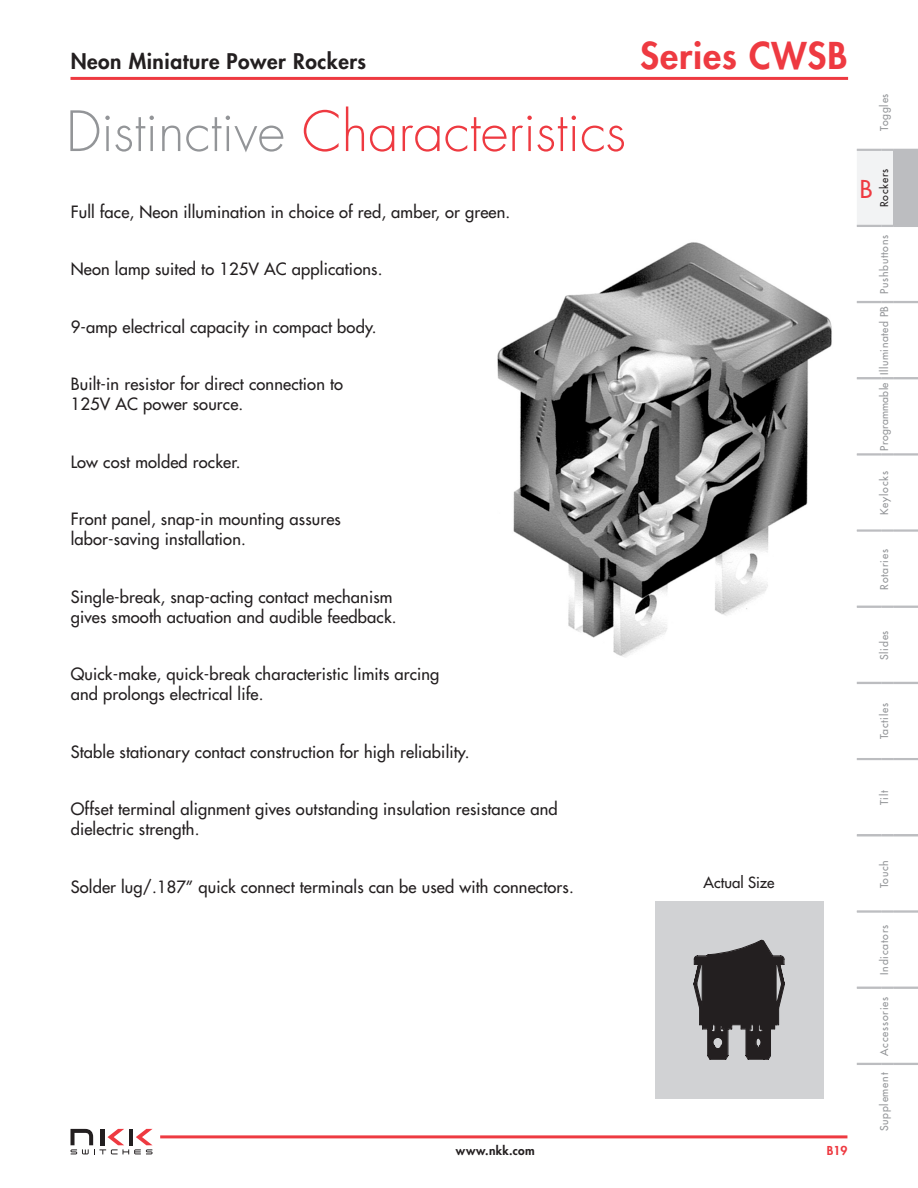
<style>
.page{position:relative;width:918px;height:1188px;background:#fff}
.page>*{position:absolute;margin:0;border:0;box-sizing:border-box;transform-origin:0 0}
.t1{font:300 54px "Futura Std";color:#ee3a41}
.Series_Header_Left{font:800 36px "Futura Std";letter-spacing:.025em;color:#ee3a41}
.t2{font:500 24px "Futura Std";color:#ee3a41}
.Series_Header_Left-2{font:800 21px "Futura Std";letter-spacing:.025em;color:#231f20}
.Charac__Text{font:500 16.5px/19.8px "Futura Std";letter-spacing:.01em;color:#231f20}
.t3{font:500 15px "Futura Std";color:#231f20}
.Footer_Left{font:800 12px "Futura Std";letter-spacing:.035em;color:#231f20}
.Page_No__Right{font:800 12px "Futura Std";color:#ee3a41}
.t4{font:500 10.5px "Futura Std";letter-spacing:.075em;color:#939598}
.t5{font:500 10.5px "Futura Std";letter-spacing:.05em;color:#939598}
.t6{font:500 10.5px "Futura Std";letter-spacing:.025em;color:#939598}
.t7{font:500 10.5px "Futura Std";letter-spacing:.075em;color:#231f20}
.s1{color:#939598}
</style>
<div class="page">
<hr style="left:70px;top:77px;width:778px;height:3px;background:#ee3a41">
<svg style="left:71px;top:1129px;width:82px;height:25px"></svg>
<hr style="left:160px;top:1135px;width:687px;height:3px;background:#ee3a41">
<hr style="left:857px;top:911px;width:24px;height:2px;background:#bcbdc0">
<hr style="left:893px;top:911px;width:25px;height:2px;background:#bcbdc0">
<svg style="left:857px;top:987px;width:36px;height:2px"></svg>
<hr style="left:893px;top:987px;width:25px;height:2px;background:#bcbdc0">
<svg style="left:857px;top:1063px;width:61px;height:2px"></svg>
<hr style="left:857px;top:454px;width:24px;height:2px;background:#bcbdc0">
<hr style="left:857px;top:529px;width:24px;height:2px;background:#bcbdc0">
<hr style="left:893px;top:454px;width:25px;height:2px;background:#bcbdc0">
<hr style="left:893px;top:529px;width:25px;height:2px;background:#bcbdc0">
<hr style="left:857px;top:530px;width:24px;height:2px;background:#bcbdc0">
<svg style="left:881px;top:529px;width:12px;height:3px"></svg>
<hr style="left:893px;top:530px;width:25px;height:2px;background:#bcbdc0">
<svg style="left:857px;top:301px;width:61px;height:2px"></svg>
<svg style="left:857px;top:606px;width:36px;height:2px"></svg>
<hr style="left:893px;top:606px;width:25px;height:2px;background:#bcbdc0">
<svg style="left:857px;top:682px;width:61px;height:2px"></svg>
<hr style="left:857px;top:453px;width:24px;height:2px;background:#bcbdc0">
<svg style="left:881px;top:453px;width:12px;height:3px"></svg>
<svg style="left:857px;top:377px;width:61px;height:2px"></svg>
<hr style="left:893px;top:453px;width:25px;height:2px;background:#bcbdc0">
<svg style="left:857px;top:149px;width:61px;height:78px"></svg>
<hr style="left:893px;top:149px;width:25px;height:2px;background:#bcbdc0">
<hr style="left:857px;top:910px;width:24px;height:2px;background:#bcbdc0">
<svg style="left:881px;top:910px;width:12px;height:3px"></svg>
<hr style="left:893px;top:910px;width:25px;height:2px;background:#bcbdc0">
<svg style="left:857px;top:834px;width:36px;height:2px"></svg>
<svg style="left:857px;top:758px;width:61px;height:2px"></svg>
<hr style="left:893px;top:834px;width:25px;height:2px;background:#bcbdc0">
<div style="left:655px;top:901px;width:169px;height:197px;background:#d1d2d4"></div>
<svg style="left:693px;top:940px;width:92px;height:120px"></svg>
<img style="left:497px;top:242px;width:335px;height:415px">
<p class="Series_Header_Left-2" style="left:71px;top:48px;width:297px">Neon Miniature Power Rockers</p>
<p class="Series_Header_Left" style="left:640px;top:33px;width:209px">Series CWSB</p>
<p class="t1" style="left:66px;top:99px;width:562px"><span class="s1">Distinctive</span> Characteristics</p>
<p class="Charac__Text" style="left:71px;top:202px;width:441px">Full face, Neon illumination in choice of red, amber, or green.</p>
<p class="Charac__Text" style="left:71px;top:259px;width:313px">Neon lamp suited to 125V AC applications.</p>
<p class="Charac__Text" style="left:71px;top:317px;width:307px">9-amp electrical capacity in compact body.</p>
<p class="Charac__Text" style="left:71px;top:375px;width:274px">Built-in resistor for direct connection to<br>125V AC power source.</p>
<p class="Charac__Text" style="left:71px;top:452px;width:171px">Low cost molded rocker.</p>
<p class="Charac__Text" style="left:71px;top:510px;width:272px">Front panel, snap-in mounting assures labor-saving installation.</p>
<p class="Charac__Text" style="left:71px;top:587px;width:327px">Single-break, snap-acting contact mechanism gives smooth actuation and audible feedback.</p>
<p class="Charac__Text" style="left:71px;top:664px;width:370px">Quick-make, quick-break characteristic limits arcing and prolongs electrical life.</p>
<p class="Charac__Text" style="left:71px;top:742px;width:400px">Stable stationary contact construction for high reliability.</p>
<p class="Charac__Text" style="left:71px;top:799px;width:488px">Offset terminal alignment gives outstanding insulation resistance and dielectric strength.</p>
<p class="Charac__Text" style="left:71px;top:877px;width:505px">Solder lug/.187” quick connect terminals can be used with connectors.</p>
<p class="t3" style="left:704px;top:873px;width:73px">Actual Size</p>
<p class="Footer_Left" style="left:456px;top:1143px;width:81px">www.nkk.com</p>
<p class="Page_No__Right" style="left:827px;top:1143px;width:22px">B19</p>
<p class="t4" style="left:878px;top:131px;width:39px;rotate:-90deg">Toggles</p>
<p class="t2" style="left:860px;top:174px;width:14px">B</p>
<p class="t7" style="left:878px;top:207px;width:40px;rotate:-90deg">Rockers</p>
<p class="t4" style="left:878px;top:294px;width:61px;rotate:-90deg">Pushbuttons</p>
<p class="t5" style="left:878px;top:375px;width:70px;rotate:-90deg">Illuminated PB</p>
<p class="t6" style="left:878px;top:451px;width:70px;rotate:-90deg">Programmable</p>
<p class="t4" style="left:878px;top:515px;width:45px;rotate:-90deg">Keylocks</p>
<p class="t4" style="left:878px;top:590px;width:42px;rotate:-90deg">Rotaries</p>
<p class="t4" style="left:878px;top:660px;width:31px;rotate:-90deg">Slides</p>
<p class="t4" style="left:878px;top:739px;width:38px;rotate:-90deg">Tactiles</p>
<p class="t4" style="left:878px;top:805px;width:16px;rotate:-90deg">Tilt</p>
<p class="t4" style="left:878px;top:888px;width:30px;rotate:-90deg">Touch</p>
<p class="t4" style="left:878px;top:975px;width:51px;rotate:-90deg">Indicators</p>
<p class="t4" style="left:878px;top:1056px;width:60px;rotate:-90deg">Accessories</p>
<p class="t4" style="left:878px;top:1131px;width:60px;rotate:-90deg">Supplement</p>
</div>
